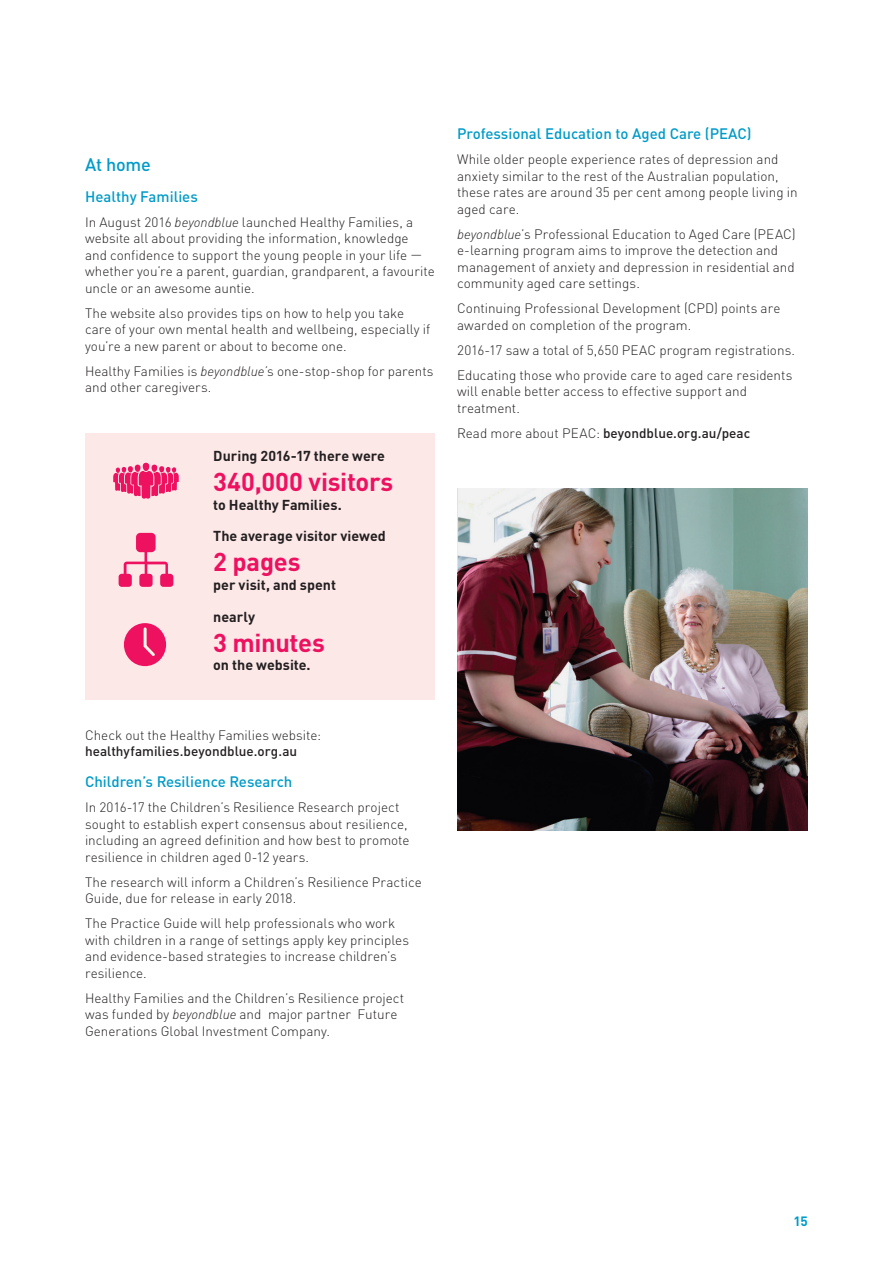
<style>
.page{position:relative;width:893px;height:1263px;background:#fff}
.page>*{position:absolute;margin:0;border:0;box-sizing:border-box;transform-origin:0 0}
.t1{font:700 25.5px "DINOT";letter-spacing:-.01em;color:#ed1160}
.t2{font:500 18px "DINOT";letter-spacing:-.01em;color:#009bc8}
.t3{font:500 15px "DINOT";color:#009bc8}
.t4{font:700 14.25px "DINOT";color:#231f20}
.t5{font:300 13.5px/16.5px "DINOT";color:#231f20}
.t6{font:500 13.5px "DINOT";color:#231f20}
.t7{font:700 13.35px "DINOT";color:#009bc8}
.s1{font-style:italic}
.s2{font-weight:300}
</style>
<div class="page">
<div style="left:196px;top:433px;width:239px;height:267px;background:#fde8e8"></div>
<div style="left:85px;top:433px;width:111px;height:267px;background:#fde8e8"></div>
<svg style="left:119px;top:533px;width:54px;height:54px"></svg>
<svg style="left:113px;top:463px;width:66px;height:36px"></svg>
<img style="left:457px;top:488px;width:351px;height:343px">
<div style="left:124px;top:623px;width:42px;height:43px;background:#ed1160;border-radius:50%"></div>
<svg style="left:143px;top:626px;width:15px;height:30px"></svg>
<h2 class="t2" style="left:85px;top:153px;width:67px">At home</h2>
<p class="t3" style="left:85px;top:187px;width:114px">Healthy Families</p>
<p class="t5" style="left:85px;top:214px;width:351px">In August 2016 <span class="s1">beyondblue</span> launched Healthy Families, a website all about providing the information, knowledge<br>and confidence to support the young people in your life — whether you’re a parent, guardian, grandparent, a favourite uncle or an awesome auntie.</p>
<p class="t5" style="left:85px;top:305px;width:347px">The website also provides tips on how to help you take care of your own mental health and wellbeing, especially if you’re a new parent or about to become one.</p>
<p class="t5" style="left:85px;top:363px;width:350px">Healthy Families is <span class="s1">beyondblue’</span>s one-stop-shop for parents and other caregivers.</p>
<p class="t4" style="left:213px;top:447px;width:173px">During 2016-17 there were</p>
<h1 class="t1" style="left:213px;top:465px;width:182px">340,000 visitors</h1>
<p class="t4" style="left:213px;top:495px;width:130px">to Healthy Families.</p>
<p class="t4" style="left:213px;top:527px;width:174px">The average visitor viewed</p>
<h1 class="t1" style="left:213px;top:545px;width:89px">2 pages</h1>
<p class="t4" style="left:213px;top:576px;width:124px">per visit, and spent</p>
<p class="t4" style="left:213px;top:607px;width:43px">nearly</p>
<h1 class="t1" style="left:213px;top:626px;width:113px">3 minutes</h1>
<p class="t4" style="left:213px;top:656px;width:99px">on the website.</p>
<p class="t3" style="left:457px;top:124px;width:296px">Professional Education to Aged Care (PEAC)</p>
<p class="t5" style="left:457px;top:151px;width:342px">While older people experience rates of depression and anxiety similar to the rest of the Australian population, these rates are around 35 per cent among people living in aged care.</p>
<p class="t5" style="left:457px;top:225px;width:340px"><span class="s1">beyondblue</span>’s Professional Education to Aged Care (PEAC) e-learning program aims to improve the detection and management of anxiety and depression in residential and community aged care settings.</p>
<p class="t5" style="left:457px;top:300px;width:325px">Continuing Professional Development (CPD) points are awarded on completion of the program.</p>
<p class="t5" style="left:457px;top:337px;width:339px;line-height:25px">2016-17 saw a total of 5,650 PEAC program registrations.<br>Educating those who provide care to aged care residents</p>
<p class="t5" style="left:457px;top:383px;width:292px">will enable better access to effective support and treatment.</p>
<p class="t6" style="left:457px;top:424px;width:295px"><span class="s2">Read more about PEAC:</span> beyondblue.org.au/peac</p>
<p class="t5" style="left:85px;top:726px;width:238px">Check out the Healthy Families website:</p>
<p class="t6" style="left:85px;top:743px;width:214px">healthyfamilies.beyondblue.org.au</p>
<p class="t3" style="left:85px;top:772px;width:209px">Children’s Resilience Research</p>
<p class="t5" style="left:85px;top:799px;width:326px">In 2016-17 the Children’s Resilience Research project sought to establish expert consensus about resilience, including an agreed definition and how best to promote resilience in children aged 0-12 years.</p>
<p class="t5" style="left:85px;top:873px;width:338px">The research will inform a Children’s Resilience Practice<br>Guide, due for release in early 2018.</p>
<p class="t5" style="left:85px;top:915px;width:326px">The Practice Guide will help professionals who work with children in a range of settings apply key principles and evidence-based strategies to increase children’s resilience.</p>
<p class="t5" style="left:85px;top:989px;width:321px">Healthy Families and the Children’s Resilience project was funded by <span class="s1">beyondblue</span> and major partner Future<br>Generations Global Investment Company.</p>
<p class="t7" style="left:794px;top:1212px;width:16px">15</p>
</div>
